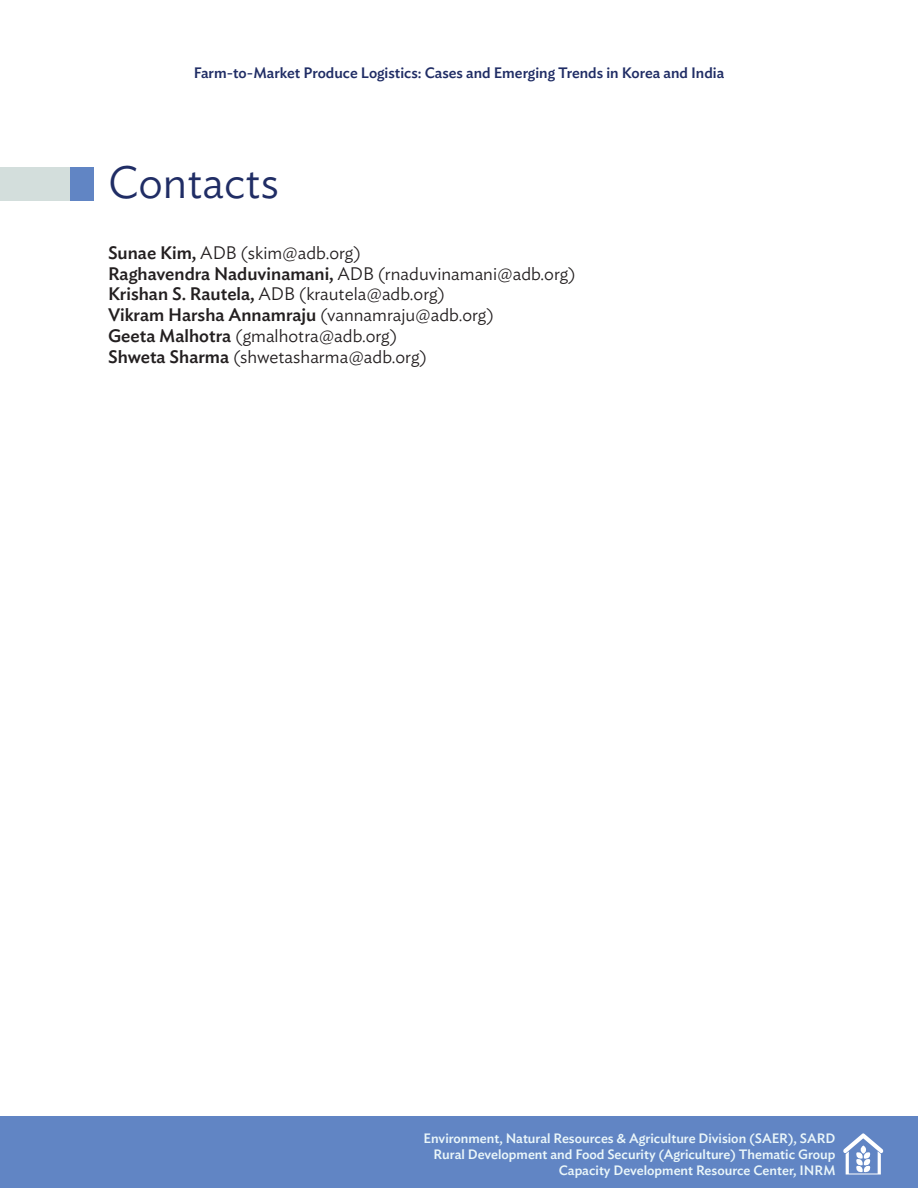
<style>
.page{position:relative;width:918px;height:1188px;background:#fff}
.page>*{position:absolute;margin:0;border:0;box-sizing:border-box;transform-origin:0 0}
.t1{font:300 45px "Ideal Sans";color:#202d65}
.t2{font:300 18px/20.7px "Ideal Sans";color:#231f20}
.t3{font:500 15px "Ideal Sans";color:#202d65}
.t4{font:500 13.5px/16.2px "Ideal Sans";color:#ebf7fa;text-align:right}
.s1{font-weight:500}
</style>
<div class="page">
<div style="left:0;top:1116px;width:918px;height:72px;background:#6185c4"></div>
<svg style="left:843px;top:1133px;width:40px;height:42px"></svg>
<div style="left:0;top:167px;width:88px;height:34px;background:#d3dedc"></div>
<div style="left:70px;top:167px;width:24px;height:34px;background:#6185c4"></div>
<p class="t3" style="left:194px;top:61px;width:532px">Farm-to-Market Produce Logistics: Cases and Emerging Trends in Korea and India</p>
<h1 class="t1" style="left:108px;top:148px;width:173px">Contacts</h1>
<p class="t2" style="left:108px;top:241px;width:469px"><span class="s1">Sunae Kim,</span> ADB (skim@adb.org)<br><span class="s1">Raghavendra Naduvinamani,</span> ADB (rnaduvinamani@adb.org)<br><span class="s1">Krishan S. Rautela,</span> ADB (krautela@adb.org)<br><span class="s1">Vikram Harsha Annamraju</span> (vannamraju@adb.org)<br><span class="s1">Geeta Malhotra</span> (gmalhotra@adb.org)<br><span class="s1">Shweta Sharma</span> (shwetasharma@adb.org)</p>
<p class="t4" style="left:423px;top:1129px;width:414px">Environment, Natural Resources &amp; Agriculture Division (SAER), SARD<br>Rural Development and Food Security (Agriculture) Thematic Group<br>Capacity Development Resource Center, INRM</p>
</div>
